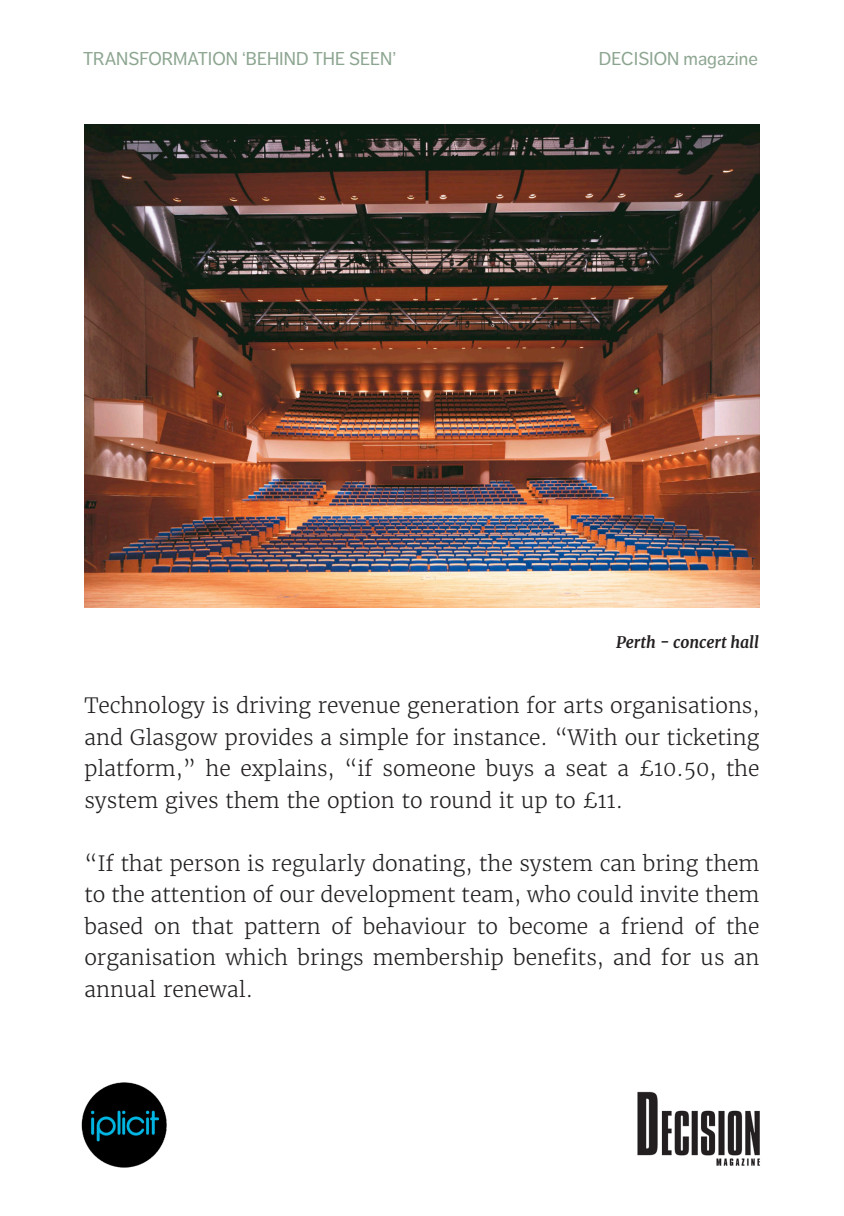
<style>
.page{position:relative;width:844px;height:1216px;background:#fff}
.page>*{position:absolute;margin:0;border:0;box-sizing:border-box;transform-origin:0 0}
.t1{font:300 21px/31.5px "Merriweather";color:#231f20;text-align:justify}
.t2{font:18.38px "Dagny Pro";color:#8ca590}
.Photo_credits_left{font:italic 700 15.75px "Merriweather";color:#231f20}
</style>
<div class="page">
<img style="left:81px;top:1082px;width:86px;height:86px">
<img style="left:637px;top:1091px;width:123px;height:75px">
<img style="left:84px;top:124px;width:675px;height:484px">
<p class="t2" style="left:83px;top:48px;width:314px">TRANSFORMATION ‘BEHIND THE SEEN’</p>
<p class="t2" style="left:598px;top:48px;width:160px">DECISION magazine</p>
<p class="Photo_credits_left" style="left:616px;top:632px;width:144px">Perth - concert hall</p>
<p class="t1" style="left:84px;top:689px;width:676px">Technology is driving revenue generation for arts organisations, and Glasgow provides a simple for instance. “With our ticketing platform,” he explains, “if someone buys a seat a £10.50, the system gives them the option to round it up to £11.</p>
<p class="t1" style="left:84px;top:847px;width:676px">“If that person is regularly donating, the system can bring them to the attention of our development team, who could invite them based on that pattern of behaviour to become a friend of the organisation which brings membership benefits, and for us an annual renewal.</p>
</div>
